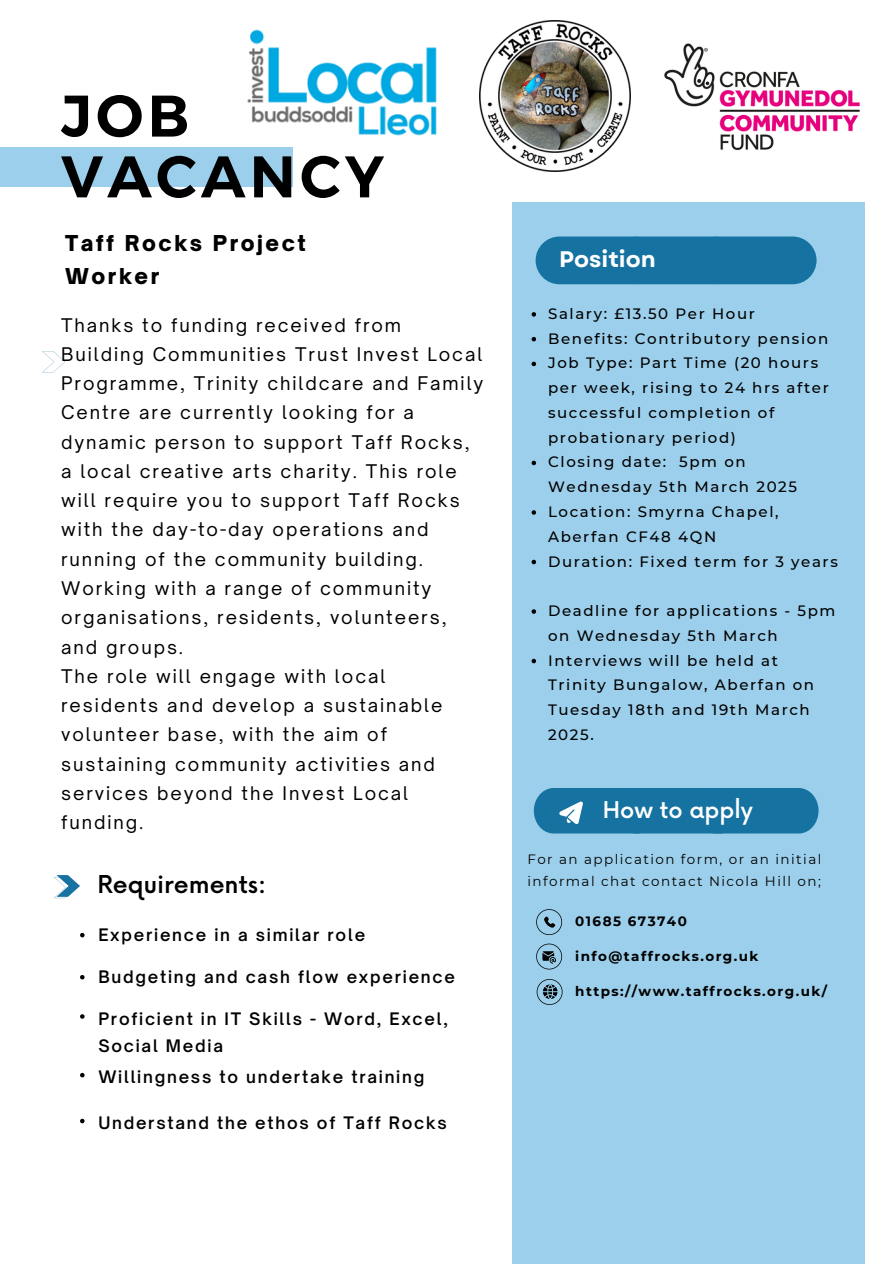
<style>
.page{position:relative;width:894px;height:1264px;background:#fff}
.page>*{position:absolute;margin:0;border:0;box-sizing:border-box;transform-origin:0 0}
.t1{font:700 58.5px/60.8px "Kief Montaser Semi";letter-spacing:.075em;color:#000}
.t2{font:500 24px "Now";color:#000}
.t3{font:500 22.5px "Now";color:#fff}
.t4{font:700 22.5px "Garet";color:#fff}
.t5{font:900 21px/32.7px "Open Sauce One";letter-spacing:.12em;color:#000}
.t6{font:18px/29.2px "Open Sauce One";letter-spacing:.105em;color:#000}
.t7{font:600 16.5px/27px "Open Sauce One";letter-spacing:.105em;color:#000}
.t8{font:500 15px/24.8px "Montserrat";letter-spacing:.105em;color:#000}
.t9{font:13.5px/21.3px "Montserrat";letter-spacing:.105em;color:#000}
.t10{font:700 13.5px "Montserrat";letter-spacing:.105em;color:#000}
</style>
<div class="page">
<div style="left:511px;top:202px;width:352px;height:1061px;background:#9ccfeb"></div>
<svg style="left:536px;top:979px;width:26px;height:25px"></svg>
<svg style="left:536px;top:943px;width:26px;height:26px"></svg>
<svg style="left:536px;top:909px;width:26px;height:26px"></svg>
<div style="left:535px;top:236px;width:123px;height:48px;background:#1672a1;border-radius:24px"></div>
<div style="left:614px;top:236px;width:123px;height:48px;background:#1672a1;border-radius:24px"></div>
<div style="left:693px;top:236px;width:123px;height:48px;background:#1672a1;border-radius:24px"></div>
<div style="left:533px;top:788px;width:285px;height:45px;background:#1672a1"></div>
<svg style="left:42px;top:351px;width:23px;height:21px"></svg>
<svg style="left:54px;top:875px;width:26px;height:23px"></svg>
<svg style="left:80px;top:975px;width:4px;height:4px"></svg>
<svg style="left:80px;top:1072px;width:4px;height:5px"></svg>
<svg style="left:80px;top:1118px;width:4px;height:5px"></svg>
<svg style="left:80px;top:932px;width:4px;height:5px"></svg>
<svg style="left:80px;top:1014px;width:4px;height:4px"></svg>
<div style="left:0;top:148px;width:292px;height:39px;background:#9ccfeb"></div>
<img style="left:247px;top:29px;width:190px;height:107px">
<img style="left:664px;top:43px;width:196px;height:107px">
<img style="left:479px;top:21px;width:151px;height:151px">
<svg style="left:531px;top:312px;width:5px;height:4px"></svg>
<svg style="left:531px;top:337px;width:5px;height:4px"></svg>
<svg style="left:531px;top:361px;width:5px;height:5px"></svg>
<svg style="left:531px;top:460px;width:5px;height:5px"></svg>
<svg style="left:531px;top:510px;width:5px;height:4px"></svg>
<svg style="left:531px;top:559px;width:5px;height:5px"></svg>
<svg style="left:531px;top:609px;width:5px;height:4px"></svg>
<svg style="left:531px;top:658px;width:5px;height:5px"></svg>
<p class="t1" style="left:61px;top:85px;width:324px">JOB<br>VACANCY</p>
<p class="t5" style="left:65px;top:227px;width:242px">Taff Rocks Project<br>Worker</p>
<p class="t6" style="left:61px;top:310px;width:424px">Thanks to funding received from Building Communities Trust Invest Local Programme, Trinity childcare and Family Centre are currently looking for a dynamic person to support Taff Rocks, a local creative arts charity. This role will require you to support Taff Rocks with the day-to-day operations and running of the community building.<br>Working with a range of community organisations, residents, volunteers, and groups.<br>The role will engage with local residents and develop a sustainable volunteer base, with the aim of sustaining community activities and services beyond the Invest Local funding.</p>
<p class="t2" style="left:97px;top:871px;width:170px">Requirements:</p>
<p class="t7" style="left:98px;top:921px;width:268px">Experience in a similar role</p>
<p class="t7" style="left:98px;top:963px;width:358px">Budgeting and cash flow experience</p>
<p class="t7" style="left:98px;top:1005px;width:351px">Proficient in IT Skills - Word, Excel,<br>Social Media</p>
<p class="t7" style="left:98px;top:1063px;width:327px">Willingness to undertake training</p>
<p class="t7" style="left:98px;top:1109px;width:350px">Understand the ethos of Taff Rocks</p>
<h2 class="t4" style="left:559px;top:243px;width:98px">Position</h2>
<p class="t8" style="left:548px;top:301px;width:208px">Salary: £13.50 Per Hour</p>
<p class="t8" style="left:548px;top:326px;width:281px">Benefits: Contributory pension</p>
<h1 class="t8" style="left:548px;top:350px;width:282px">Job Type: Part Time (20 hours per week, rising to 24 hrs after successful completion of probationary period)</h1>
<p class="t8" style="left:548px;top:449px;width:250px">Closing date: 5pm on<br>Wednesday 5th March 2025</p>
<p class="t8" style="left:548px;top:499px;width:232px">Location: Smyrna Chapel,<br>Aberfan CF48 4QN</p>
<p class="t8" style="left:548px;top:548px;width:291px">Duration: Fixed term for 3 years</p>
<p class="t8" style="left:548px;top:598px;width:289px">Deadline for applications - 5pm on Wednesday 5th March</p>
<p class="t8" style="left:548px;top:647px;width:267px">Interviews will be held at<br>Trinity Bungalow, Aberfan on<br>Tuesday 18th and 19th March<br>2025.</p>
<p class="t3" style="left:602px;top:797px;width:151px">How to apply</p>
<p class="t9" style="left:527px;top:848px;width:295px">For an application form, or an initial informal chat contact Nicola Hill on;</p>
<h2 class="t10" style="left:575px;top:913px;width:113px">01685 673740</h2>
<p class="t10" style="left:575px;top:947px;width:185px">info@taffrocks.org.uk</p>
<p class="t10" style="left:575px;top:983px;width:253px">https://www.taffrocks.org.uk/</p>
</div>
